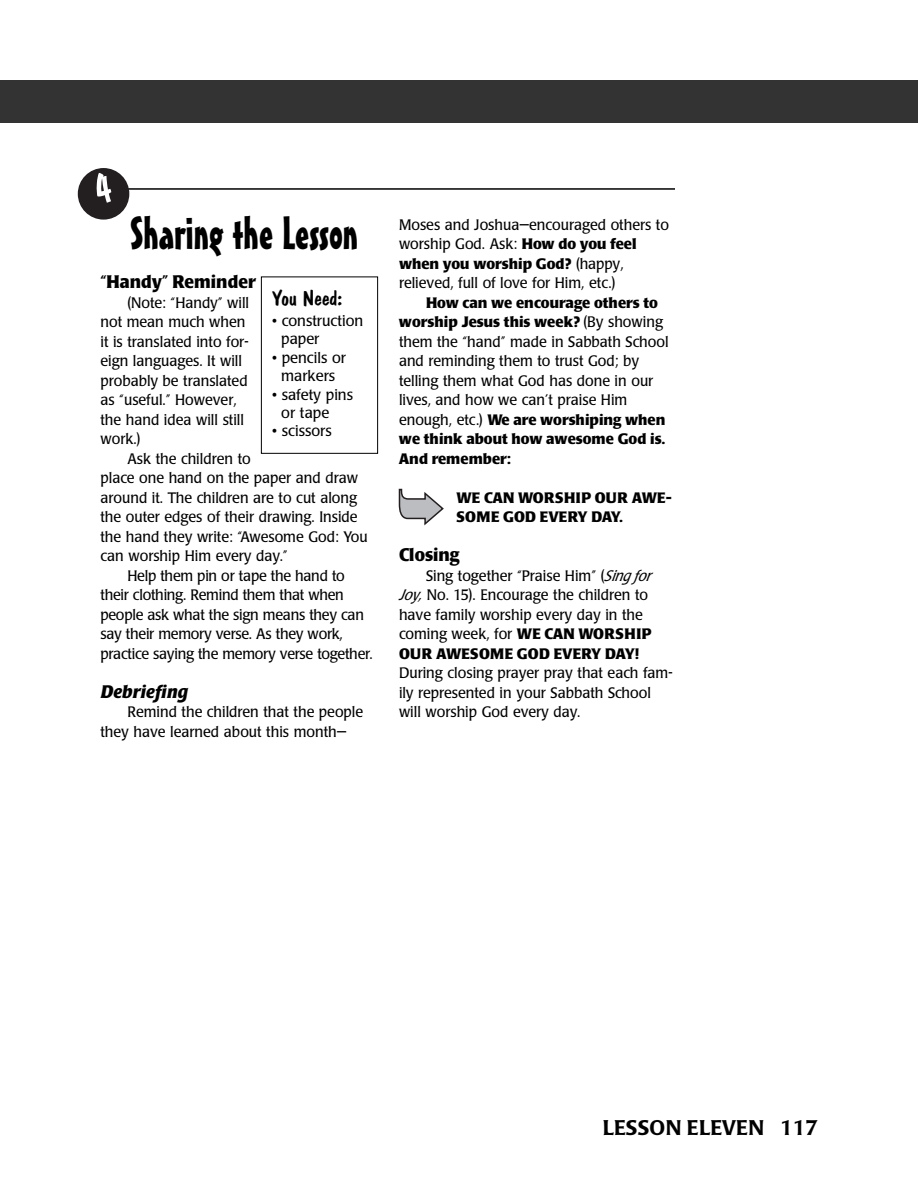
<style>
.page{position:relative;width:918px;height:1202px;background:#fff}
.page>*{position:absolute;margin:0;border:0;box-sizing:border-box;transform-origin:0 0}
.t1{font:45px "Mister Earl BT";color:#000}
.t2{font:500 21px "Poppl Laudatio";color:#000}
.t3{font:21px "Dom Casual D";color:#000;scale:1.05 1}
.t4{font:700 18px "Poppl Laudatio";color:#000;scale:.95 1}
.t5{font:italic 700 18px "Poppl Laudatio";color:#000}
.t6{font:15px/19.5px "Poppl Laudatio";color:#000;scale:.95 1}
.t7{font:15px "Poppl Laudatio";letter-spacing:-.02em;color:#000;scale:.95 1}
.t8{font:15px/18.3px "Poppl Laudatio";color:#000}
.t9{font:700 15px/19.5px "Poppl Laudatio";letter-spacing:.01em;color:#000}
.s1{font-weight:700}
.s2{font-style:italic}
</style>
<div class="page">
<div style="left:0;top:80px;width:27px;height:43px;background:#333"></div>
<div style="left:27px;top:80px;width:891px;height:43px;background:#333"></div>
<hr style="left:127px;top:188px;width:548px;height:2px;background:#000">
<div style="left:261px;top:276px;width:117px;height:178px;border:1px solid #000"></div>
<svg style="left:399px;top:489px;width:45px;height:36px"></svg>
<svg style="left:78px;top:168px;width:51px;height:51px"></svg>
<h1 class="t1" style="left:130px;top:217px;width:230px">Sharing the Lesson</h1>
<p class="t4" style="left:100px;top:275px;width:165px">“Handy” Reminder</p>
<p class="t6" style="left:100px;top:294px;width:158px;text-indent:27px">(Note: “Handy” will not mean much when it is translated into for&shy;eign languages. It will probably be translated as “useful.” However, the hand idea will still work.)</p>
<p class="t6" style="left:127px;top:450px;width:131px">Ask the children to</p>
<p class="t6" style="left:100px;top:470px;width:273px">place one hand on the paper and draw</p>
<p class="t6" style="left:100px;top:489px;width:272px">around it. The children are to cut along</p>
<p class="t6" style="left:100px;top:509px;width:272px">the outer edges of their drawing. Inside</p>
<p class="t6" style="left:100px;top:528px;width:283px">the hand they write: “Awesome God: You</p>
<p class="t6" style="left:100px;top:548px;width:199px">can worship Him every day.”</p>
<p class="t7" style="left:127px;top:570px;width:230px">Help them pin or tape the hand to</p>
<p class="t7" style="left:100px;top:589px;width:258px">their clothing. Remind them that when</p>
<p class="t7" style="left:100px;top:609px;width:279px">people ask what the sign means they can</p>
<p class="t7" style="left:100px;top:628px;width:257px">say their memory verse. As they work,</p>
<p class="t7" style="left:100px;top:648px;width:288px">practice saying the memory verse together.</p>
<p class="t5" style="left:100px;top:684px;width:89px">Debriefing</p>
<p class="t6" style="left:100px;top:704px;width:278px;text-indent:27px">Remind the children that the people they have learned about this month—</p>
<h2 class="t3" style="left:272px;top:285px;width:68px">You Need:</h2>
<p class="t8" style="left:281px;top:313px;width:84px;text-indent:-9px">• construction paper</p>
<p class="t8" style="left:272px;top:350px;width:75px;text-align:center">• pencils or markers</p>
<p class="t8" style="left:281px;top:386px;width:73px;text-indent:-9px">• safety pins or tape</p>
<p class="t8" style="left:272px;top:423px;width:61px">• scissors</p>
<p class="t6" style="left:399px;top:216px;width:286px">Moses and Joshua—encouraged others to worship God. Ask: <span class="s1">How do you feel when you worship God?</span> (happy, relieved, full of love for Him, etc.)</p>
<p class="t6" style="left:399px;top:294px;width:285px;text-indent:27px"><span class="s1">How can we encourage others to worship Jesus this week?</span> (By showing them the “hand” made in Sabbath School and reminding them to trust God; by telling them what God has done in our lives, and how we can’t praise Him enough, etc.) <span class="s1">We are worshiping when we think about how awesome God is.<br>And remember:</span></p>
<p class="t9" style="left:456px;top:489px;width:217px">WE CAN WORSHIP OUR AWE-<br>SOME GOD EVERY DAY.</p>
<p class="t4" style="left:399px;top:548px;width:65px">Closing</p>
<p class="t6" style="left:399px;top:567px;width:267px;text-indent:27px">Sing together “Praise Him” (<span class="s2">Sing for Joy,</span> No. 15). Encourage the children to have family worship every day in the coming week, for <span class="s1">WE CAN WORSHIP OUR AWESOME GOD EVERY DAY!</span></p>
<p class="t6" style="left:399px;top:665px;width:289px">During closing prayer pray that each fam&shy;ily represented in your Sabbath School will worship God every day.</p>
<h2 class="t2" style="left:603px;top:1119px;width:217px">LESSON ELEVEN 117</h2>
</div>
